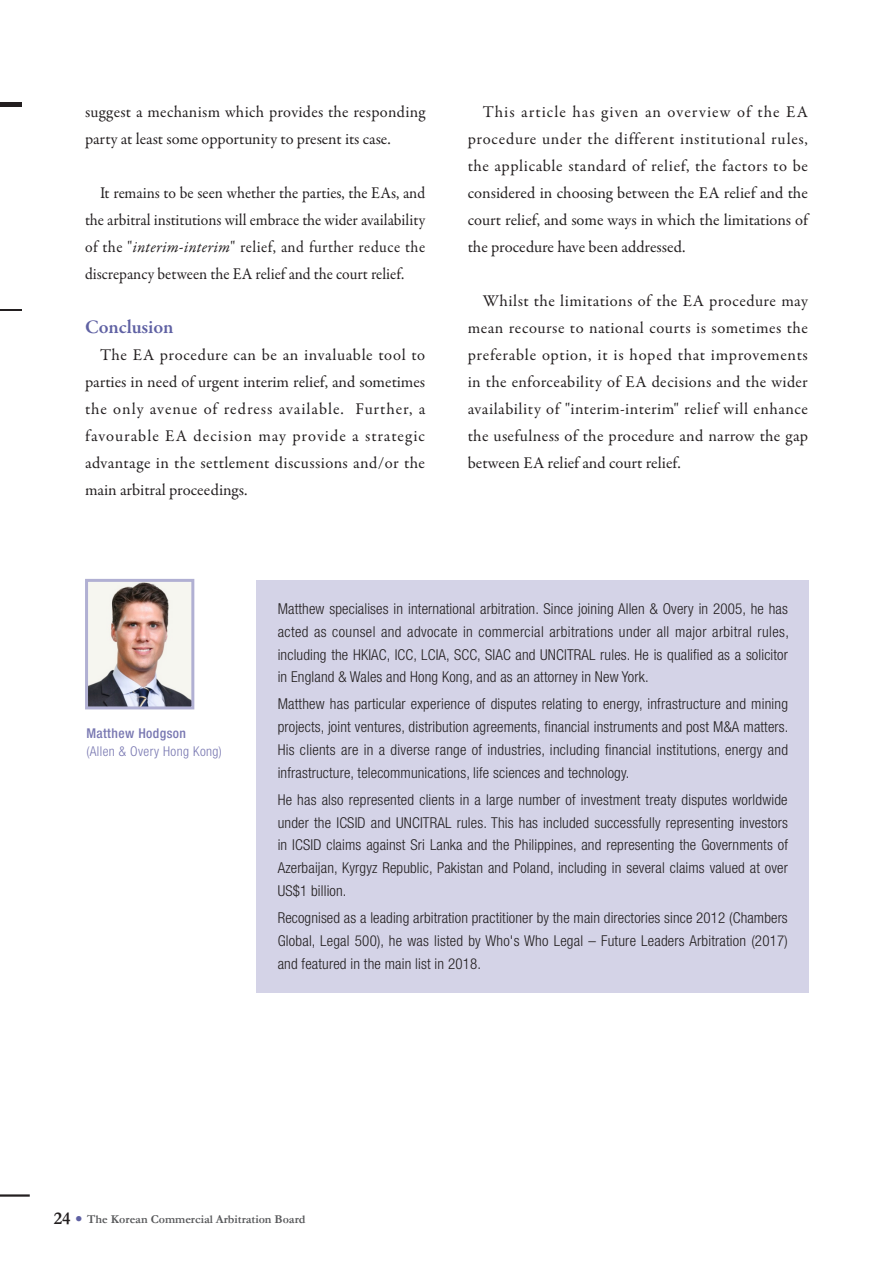
<style>
.page{position:relative;width:893px;height:1263px;background:#fff}
.page>*{position:absolute;margin:0;border:0;box-sizing:border-box;transform-origin:0 0}
.t1{font:600 19.5px "Garamond Premr Pro";letter-spacing:-.01em;color:#5f61a3}
.본문{font:16.5px/27px "Garamond Premr Pro";letter-spacing:.005em;color:#231f20;text-align:justify}
.본문-2{font:16.5px/27px "Garamond Premr Pro";letter-spacing:.005em;color:#231f20;text-align:justify;scale:.95 1}
.t2{font:300 condensed 15px/22.8px "Helvetica Neue LT Std";letter-spacing:.01em;color:#231f20;text-align:justify}
.t3{font:300 condensed 13.5px "Helvetica Neue LT Std";letter-spacing:.03em;color:#7877b1}
.t4{font:500 condensed 13.5px "Helvetica Neue LT Std";letter-spacing:.03em;color:#7877b1}
.t5{font:700 12px "Garamond";color:#57585a}
.s1{font-style:italic}
.s2{font-size:18px;color:#231f20}
.s3{font-family:"Helvetica Neue LT Std";font-stretch:condensed;font-size:15px;color:#5f61a3}
</style>
<div class="page">
<hr style="left:0;top:309px;width:21px;height:2px;background:#231f20">
<hr style="left:0;top:103px;width:21px;height:4px;background:#231f20">
<hr style="left:0;top:1194px;width:30px;height:3px;background:#231f20">
<img style="left:89px;top:583px;width:101px;height:122px">
<div style="left:85px;top:579px;width:109px;height:130px;border:3px solid #b1b0d3"></div>
<div style="left:256px;top:580px;width:553px;height:412px;background:#d4d3e7"></div>
<p class="본문" style="left:85px;top:99px;width:342px">suggest a mechanism which provides the responding party at least some opportunity to present its case.</p>
<p class="본문-2" style="left:85px;top:180px;width:360px;text-indent:15px">It remains to be seen whether the parties, the EAs, and the arbitral institutions will embrace the wider availability of the "<span class="s1">interim-interim</span>" relief, and further reduce the discrepancy between the EA relief and the court relief.</p>
<p class="t1" style="left:85px;top:315px;width:90px">Conclusion</p>
<p class="본문" style="left:85px;top:342px;width:342px;text-indent:15px">The EA procedure can be an invaluable tool to parties in need of urgent interim relief, and sometimes the only avenue of redress available. Further, a favourable EA decision may provide a strategic advantage in the settlement discussions and/or the main arbitral proceedings.</p>
<p class="본문" style="left:468px;top:99px;width:342px;text-indent:15px">This article has given an overview of the EA procedure under the different institutional rules, the applicable standard of relief, the factors to be considered in choosing between the EA relief and the court relief, and some ways in which the limitations of the procedure have been addressed.</p>
<p class="본문" style="left:468px;top:288px;width:342px;text-indent:15px">Whilst the limitations of the EA procedure may mean recourse to national courts is sometimes the preferable option, it is hoped that improvements in the enforceability of EA decisions and the wider availability of "interim-interim" relief will enhance the usefulness of the procedure and narrow the gap between EA relief and court relief.</p>
<p class="t4" style="left:86px;top:726px;width:101px">Matthew Hodgson</p>
<p class="t3" style="left:86px;top:744px;width:137px">(Allen &amp; Overy Hong Kong)</p>
<p class="t2" style="left:278px;top:597px;width:513px">Matthew specialises in international arbitration. Since joining Allen &amp; Overy in 2005, he has acted as counsel and advocate in commercial arbitrations under all major arbitral rules, including the HKIAC, ICC, LCIA, SCC, SIAC and UNCITRAL rules. He is qualified as a solicitor in England &amp; Wales and Hong Kong, and as an attorney in New York.</p>
<p class="t2" style="left:278px;top:692px;width:512px">Matthew has particular experience of disputes relating to energy, infrastructure and mining projects, joint ventures, distribution agreements, financial instruments and post M&amp;A matters.<br>His clients are in a diverse range of industries, including financial institutions, energy and infrastructure, telecommunications, life sciences and technology.</p>
<p class="t2" style="left:278px;top:788px;width:512px">He has also represented clients in a large number of investment treaty disputes worldwide under the ICSID and UNCITRAL rules. This has included successfully representing investors in ICSID claims against Sri Lanka and the Philippines, and representing the Governments of Azerbaijan, Kyrgyz Republic, Pakistan and Poland, including in several claims valued at over US$1 billion.</p>
<p class="t2" style="left:278px;top:906px;width:512px">Recognised as a leading arbitration practitioner by the main directories since 2012 (Chambers Global, Legal 500), he was listed by Who's Who Legal – Future Leaders Arbitration (2017) and featured in the main list in 2018.</p>
<p class="t5" style="left:54px;top:1212px;width:253px"><span class="s2">24</span> <span class="s3">•</span> The Korean Commercial Arbitration Board</p>
</div>
